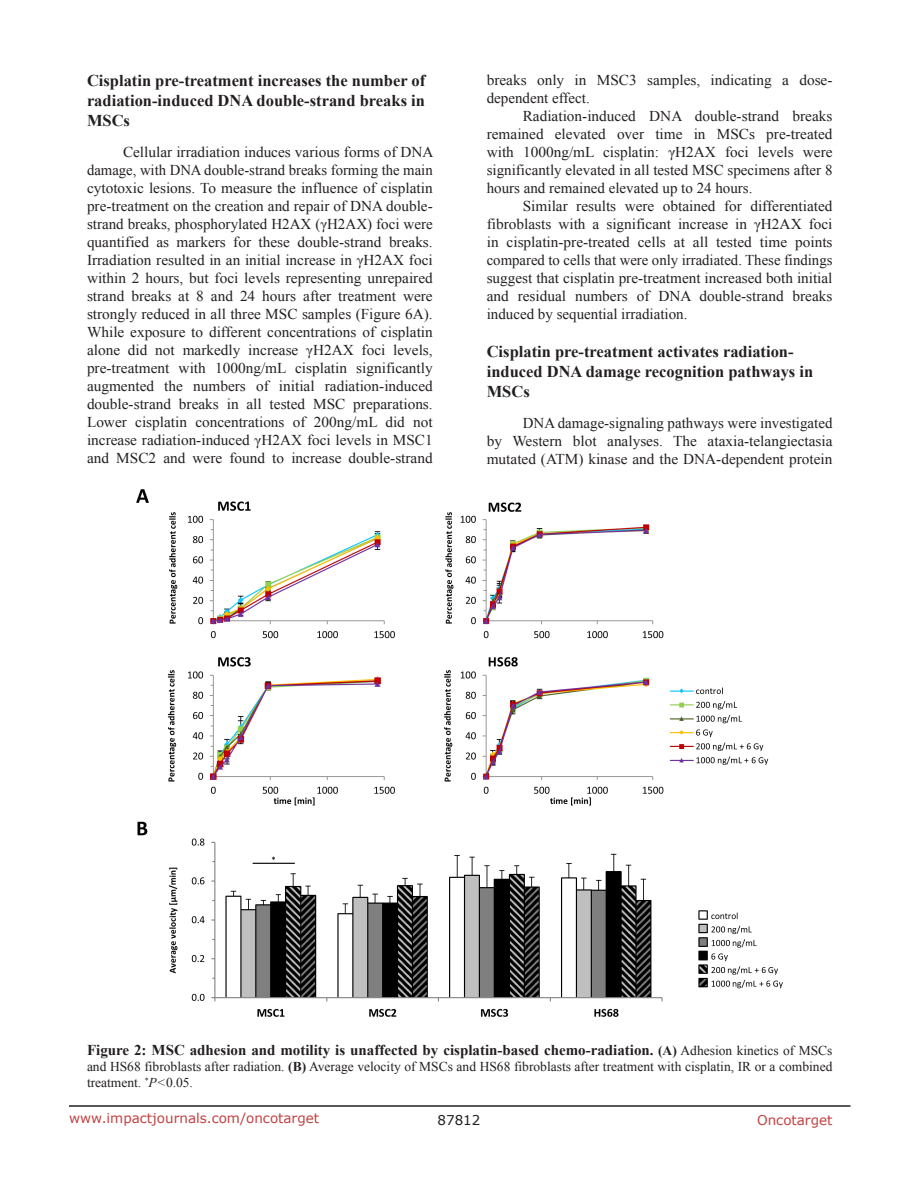
<style>
.page{position:relative;width:918px;height:1188px;background:#fff}
.page>*{position:absolute;margin:0;border:0;box-sizing:border-box;transform-origin:0 0}
.SubHeading{font:700 16.5px/19.8px "Times New Roman";color:#231f20;text-align:justify}
.BodyText{font:15px/18px "Times New Roman";color:#231f20;text-align:justify}
.figuretext{font:700 15px "Times New Roman";color:#231f20}
.figuretext-2{font:13.5px/16.2px "Times New Roman";color:#231f20}
.t1{font:13.5px "Verdana";color:#c24141}
.t2{font:13.5px "Verdana";color:#231f20}
.s1{font-size:13.5px}
.s2{font-weight:400;font-size:13.5px}
.s3{font-weight:700}
.s4{font-style:italic}
</style>
<div class="page">
<hr style="left:69px;top:1105px;width:781px;height:2px;background:#231f20">
<img style="left:136px;top:489px;width:647px;height:528px">
<p class="SubHeading" style="left:87px;top:70px;width:340px">Cisplatin pre-treatment increases the number of radiation-induced DNA double-strand breaks in MSCs</p>
<p class="BodyText" style="left:87px;top:143px;width:348px;text-indent:36px">Cellular irradiation induces various forms of DNA damage, with DNA double-strand breaks forming the main cytotoxic lesions. To measure the influence of cisplatin pre-treatment on the creation and repair of DNA double&shy;strand breaks, phosphorylated H2AX (γH2AX) foci were quantified as markers for these double-strand breaks.<br>Irradiation resulted in an initial increase in γH2AX foci within 2 hours, but foci levels representing unrepaired strand breaks at 8 and 24 hours after treatment were strongly reduced in all three MSC samples (Figure 6A).<br>While exposure to different concentrations of cisplatin alone did not markedly increase γH2AX foci levels, pre-treatment with 1000ng/mL cisplatin significantly augmented the numbers of initial radiation-induced double-strand breaks in all tested MSC preparations.<br>Lower cisplatin concentrations of 200ng/mL did not increase radiation-induced γH2AX foci levels in MSC1 and MSC2 and were found to increase double-strand</p>
<p class="BodyText" style="left:487px;top:71px;width:347px">breaks only in MSC3 samples, indicating a dose&shy;dependent effect.</p>
<p class="BodyText" style="left:487px;top:107px;width:347px;text-indent:36px">Radiation-induced DNA double-strand breaks remained elevated over time in MSCs pre-treated with 1000ng/mL cisplatin: γH2AX foci levels were significantly elevated in all tested MSC specimens after 8 hours and remained elevated up to 24 hours.</p>
<p class="BodyText" style="left:487px;top:197px;width:347px;text-indent:36px">Similar results were obtained for differentiated fibroblasts with a significant increase in γH2AX foci in cisplatin-pre-treated cells at all tested time points compared to cells that were only irradiated. These findings suggest that cisplatin pre-treatment increased both initial and residual numbers of DNA double-strand breaks induced by sequential irradiation.</p>
<p class="SubHeading" style="left:487px;top:341px;width:328px;text-align:left">Cisplatin pre-treatment activates radiation&shy;induced DNA damage recognition pathways in<br>MSCs</p>
<p class="BodyText" style="left:487px;top:414px;width:347px;text-indent:36px">DNA damage-signaling pathways were investigated by Western blot analyses. The ataxia-telangiectasia mutated (ATM) kinase and the DNA-dependent protein</p>
<p class="figuretext" style="left:87px;top:1039px;width:747px">Figure 2: MSC adhesion and motility is unaffected by cisplatin-based chemo-radiation. <span class="s1">(A)</span> <span class="s2">Adhesion kinetics of MSCs</span></p>
<p class="figuretext-2" style="left:87px;top:1058px;width:747px">and HS68 fibroblasts after radiation. <span class="s3">(B)</span> Average velocity of MSCs and HS68 fibroblasts after treatment with cisplatin, IR or a combined treatment. <sup>*</sup><span class="s4">P&lt;</span>0.05.</p>
<p class="t1" style="left:69px;top:1109px;width:252px">www.impactjournals.com/oncotarget</p>
<p class="t2" style="left:438px;top:1111px;width:44px">87812</p>
<p class="t1" style="left:757px;top:1111px;width:77px">Oncotarget</p>
</div>
